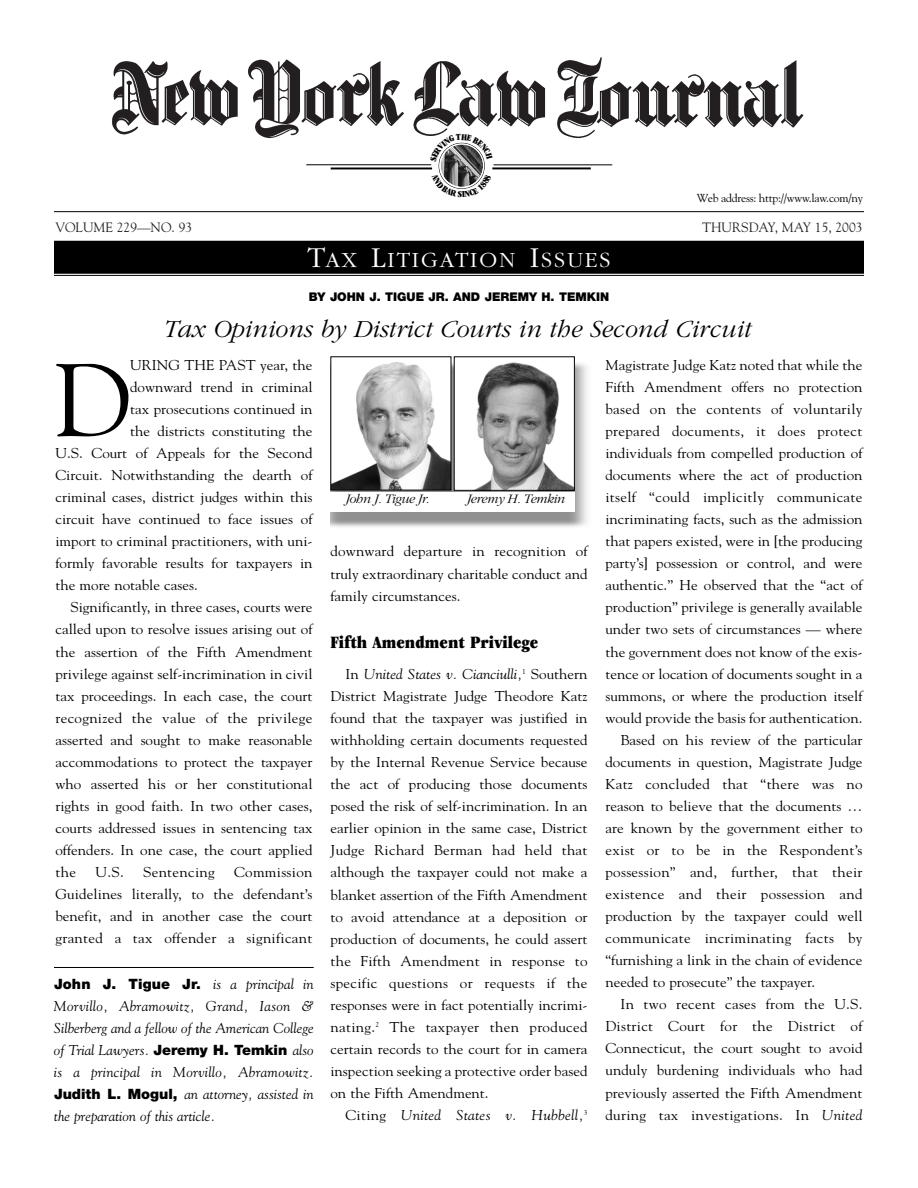
<style>
.page{position:relative;width:918px;height:1188px;background:#fff}
.page>*{position:absolute;margin:0;border:0;box-sizing:border-box;transform-origin:0 0}
.t1{font:102.45px "Goudy";color:#000;scale:1.05 1}
.t2{font:italic 300 25.5px "Garamond";color:#000}
.t3{font:300 22.5px "Garamond";letter-spacing:.08em;color:#fff}
.t4{font:ultra-condensed 18px "Garamond";color:#000;scale:1.05 1}
.t5{font:14.25px/22px "Goudy";color:#000;text-align:justify;scale:1.05 1}
.t6{font:14.25px "Goudy";letter-spacing:.02em;color:#000;scale:1.05 1}
.t7{font:italic 14.25px/22px "Goudy";color:#000;text-align:justify}
.t8{font:italic 14.25px "Goudy";letter-spacing:.02em;color:#000;scale:1.05 1}
.t9{font:900 14.25px "Helvetica Neue";letter-spacing:.01em;color:#000}
.t10{font:13.5px "Goudy";color:#231f20}
.t11{font:italic 300 13.5px "Garamond";letter-spacing:-.035em;color:#000}
.t12{font:900 12px "Helvetica Neue";color:#000}
.t13{font:11.55px "Goudy";letter-spacing:-.02em;color:#000}
.s1{font-size:30px}
.s2{font-family:"Goudy";font-weight:400;font-style:italic}
.s3{font-family:"Helvetica Neue";font-weight:900;font-style:normal}
.s4{font-style:italic}
.s5{font-style:normal}
</style>
<div class="page">
<img style="left:112px;top:57px;width:692px;height:81px">
<hr style="left:331px;top:168px;width:101px;height:1px;background:#000">
<hr style="left:306px;top:165px;width:125px;height:1px;background:#000">
<hr style="left:494px;top:165px;width:118px;height:1px;background:#000">
<hr style="left:492px;top:167px;width:99px;height:2px;background:#000">
<img style="left:441px;top:145px;width:42px;height:42px;border-radius:50%">
<hr style="left:54px;top:211px;width:810px;height:1px;background:#000">
<div style="left:54px;top:241px;width:810px;height:33px;background:#000"></div>
<hr style="left:54px;top:275px;width:810px;height:1px;background:#000">
<hr style="left:54px;top:967px;width:260px;height:1px;background:#000">
<img style="left:330px;top:362px;width:257px;height:165px">
<img style="left:333px;top:362px;width:116px;height:126px">
<div style="left:331px;top:357px;width:120px;height:133px;border:1px solid #000"></div>
<img style="left:456px;top:362px;width:117px;height:127px">
<div style="left:454px;top:357px;width:121px;height:134px;border:1px solid #000"></div>
<div style="left:330px;top:493px;width:245px;height:19px;background:#fff"></div>
<svg style="left:430px;top:134px;width:63px;height:28px"></svg>
<svg style="left:439px;top:173px;width:45px;height:16px"></svg>
<p class="t13" style="left:697px;top:193px;width:168px">Web address: http://www.law.com/ny</p>
<p class="t10" style="left:56px;top:222px;width:138px">VOLUME 229—NO. 93</p>
<p class="t10" style="left:702px;top:222px;width:162px">THURSDAY, MAY 15, 2003</p>
<h3 class="t3" style="left:307px;top:251px;width:305px"><span class="s1">T</span>AX <span class="s1">L</span>ITIGATION <span class="s1">I</span>SSUES</h3>
<p class="t12" style="left:309px;top:293px;width:302px">BY JOHN J. TIGUE JR. AND JEREMY H. TEMKIN</p>
<h2 class="t2" style="left:164px;top:319px;width:589px">Tax Opinions by District Courts in the Second Circuit</h2>
<h1 class="t1" style="left:53px;top:360px;width:75px">D</h1>
<p class="t5" style="left:130px;top:355px;width:175px">URING THE PAST year, the</p>
<p class="t5" style="left:130px;top:377px;width:175px">downward trend in criminal</p>
<p class="t5" style="left:130px;top:399px;width:175px">tax prosecutions continued in</p>
<p class="t5" style="left:130px;top:421px;width:175px">the districts constituting the</p>
<p class="t5" style="left:55px;top:443px;width:246px">U.S. Court of Appeals for the Second</p>
<p class="t5" style="left:55px;top:465px;width:246px">Circuit. Notwithstanding the dearth of</p>
<p class="t5" style="left:55px;top:487px;width:246px">criminal cases, district judges within this</p>
<p class="t5" style="left:55px;top:509px;width:246px">circuit have continued to face issues of</p>
<p class="t5" style="left:55px;top:531px;width:246px">import to criminal practitioners, with uni-</p>
<p class="t5" style="left:55px;top:553px;width:246px">formly favorable results for taxpayers in</p>
<p class="t5" style="left:55px;top:576px;width:137px">the more notable cases.</p>
<p class="t5" style="left:70px;top:598px;width:232px">Significantly, in three cases, courts were</p>
<p class="t5" style="left:55px;top:620px;width:246px">called upon to resolve issues arising out of</p>
<p class="t5" style="left:55px;top:642px;width:246px">the assertion of the Fifth Amendment</p>
<p class="t5" style="left:55px;top:664px;width:246px">privilege against self-incrimination in civil</p>
<p class="t5" style="left:55px;top:686px;width:246px">tax proceedings. In each case, the court</p>
<p class="t6" style="left:55px;top:712px;width:246px">recognized the value of the privilege</p>
<p class="t5" style="left:55px;top:730px;width:246px">asserted and sought to make reasonable</p>
<p class="t5" style="left:55px;top:752px;width:246px">accommodations to protect the taxpayer</p>
<p class="t5" style="left:55px;top:774px;width:246px">who asserted his or her constitutional</p>
<p class="t5" style="left:55px;top:796px;width:246px">rights in good faith. In two other cases,</p>
<p class="t5" style="left:55px;top:818px;width:246px">courts addressed issues in sentencing tax</p>
<p class="t5" style="left:55px;top:840px;width:246px">offenders. In one case, the court applied</p>
<p class="t5" style="left:55px;top:862px;width:21px">the</p>
<p class="t5" style="left:95px;top:862px;width:28px">U.S.</p>
<p class="t6" style="left:143px;top:866px;width:70px">Sentencing</p>
<p class="t5" style="left:55px;top:862px;width:246px;text-indent:179px">Commission Guidelines literally, to the defendant’s benefit, and in another case the court granted a tax offender a significant</p>
<p class="t9" style="left:54px;top:979px;width:261px">John J. Tigue Jr. <span class="s2">is a principal in</span></p>
<p class="t7" style="left:54px;top:996px;width:261px">Morvillo, Abramowitz, Grand, Iason &amp; Silberberg and a fellow of the American College of Trial Lawyers. <span class="s3">Jeremy H. Temkin</span> also is a principal in Morvillo, Abramowitz.<br><span class="s3">Judith L. Mogul,</span> an attorney, assisted in the preparation of this article.</p>
<p class="t11" style="left:346px;top:494px;width:85px">John J. Tigue Jr.</p>
<p class="t11" style="left:467px;top:494px;width:99px">Jeremy H. Temkin</p>
<p class="t5" style="left:330px;top:542px;width:246px">downward departure in recognition of truly extraordinary charitable conduct and family circumstances.</p>
<p class="t4" style="left:330px;top:635px;width:199px">Fifth Amendment Privilege</p>
<p class="t5" style="left:330px;top:664px;width:246px;text-indent:15px">In <span class="s4">United States v. Cianciulli,</span><sup>1</sup> Southern District Magistrate Judge Theodore Katz found that the taxpayer was justified in withholding certain documents requested by the Internal Revenue Service because the act of producing those documents posed the risk of self-incrimination. In an earlier opinion in the same case, District Judge Richard Berman had held that although the taxpayer could not make a blanket assertion of the Fifth Amendment to avoid attendance at a deposition or production of documents, he could assert the Fifth Amendment in response to specific questions or requests if the responses were in fact potentially incrimi&shy;nating.<sup>2</sup> The taxpayer then produced certain records to the court for in camera inspection seeking a protective order based on the Fifth Amendment.</p>
<p class="t8" style="left:345px;top:1109px;width:232px"><span class="s5">Citing</span> United States v. Hubbell,<sup>3</sup></p>
<p class="t5" style="left:606px;top:355px;width:246px">Magistrate Judge Katz noted that while the</p>
<p class="t5" style="left:606px;top:377px;width:246px">Fifth Amendment offers no protection</p>
<p class="t6" style="left:606px;top:403px;width:246px">based on the contents of voluntarily</p>
<p class="t6" style="left:606px;top:425px;width:246px">prepared documents, it does protect</p>
<p class="t5" style="left:606px;top:443px;width:246px">individuals from compelled production of</p>
<p class="t5" style="left:606px;top:465px;width:246px">documents where the act of production</p>
<p class="t6" style="left:606px;top:492px;width:246px">itself “could implicitly communicate</p>
<p class="t5" style="left:606px;top:509px;width:246px">incriminating facts, such as the admission</p>
<p class="t5" style="left:606px;top:531px;width:246px">that papers existed, were in [the producing</p>
<p class="t5" style="left:606px;top:553px;width:246px">party’s] possession or control, and were</p>
<p class="t5" style="left:606px;top:576px;width:246px">authentic.” He observed that the “act of</p>
<p class="t5" style="left:606px;top:598px;width:246px">production” privilege is generally available</p>
<p class="t5" style="left:606px;top:620px;width:246px">under two sets of circumstances — where</p>
<p class="t5" style="left:606px;top:642px;width:246px">the government does not know of the exis-</p>
<p class="t5" style="left:606px;top:664px;width:246px">tence or location of documents sought in a</p>
<p class="t5" style="left:606px;top:686px;width:246px">summons, or where the production itself</p>
<p class="t5" style="left:606px;top:708px;width:246px">would provide the basis for authentication.</p>
<p class="t5" style="left:620px;top:730px;width:232px">Based on his review of the particular</p>
<p class="t5" style="left:606px;top:752px;width:246px">documents in question, Magistrate Judge</p>
<p class="t6" style="left:606px;top:778px;width:246px">Katz concluded that “there was no</p>
<p class="t5" style="left:606px;top:796px;width:246px">reason to believe that the documents …</p>
<p class="t5" style="left:606px;top:818px;width:246px">are known by the government either to</p>
<p class="t6" style="left:606px;top:844px;width:246px">exist or to be in the Respondent’s</p>
<p class="t6" style="left:606px;top:866px;width:246px">possession” and, further, that their</p>
<p class="t6" style="left:606px;top:888px;width:246px">existence and their possession and</p>
<p class="t5" style="left:606px;top:906px;width:246px">production by the taxpayer could well</p>
<p class="t6" style="left:606px;top:933px;width:246px">communicate incriminating facts by</p>
<p class="t5" style="left:606px;top:950px;width:246px">“furnishing a link in the chain of evidence</p>
<p class="t5" style="left:606px;top:972px;width:201px">needed to prosecute” the taxpayer.</p>
<p class="t5" style="left:620px;top:994px;width:232px">In two recent cases from the U.S.</p>
<p class="t6" style="left:606px;top:1021px;width:246px">District Court for the District of</p>
<p class="t5" style="left:606px;top:1039px;width:246px">Connecticut, the court sought to avoid</p>
<p class="t5" style="left:606px;top:1061px;width:246px">unduly burdening individuals who had</p>
<p class="t5" style="left:606px;top:1083px;width:246px">previously asserted the Fifth Amendment</p>
<p class="t6" style="left:606px;top:1109px;width:246px">during tax investigations. In <span class="s4">United</span></p>
</div>
